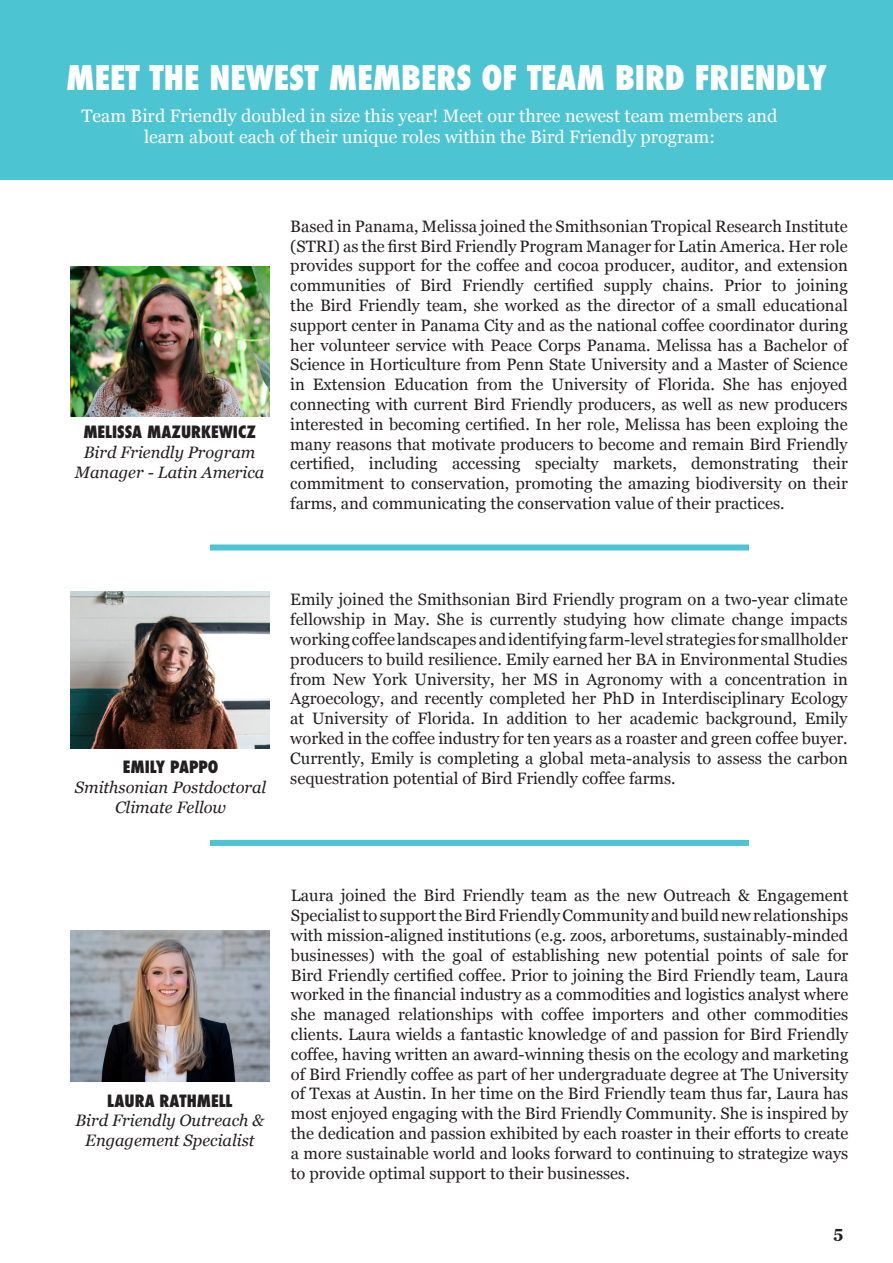
<style>
.page{position:relative;width:893px;height:1263px;background:#fff}
.page>*{position:absolute;margin:0;border:0;box-sizing:border-box;transform-origin:0 0}
.Page_Section_Title_-_Black{font:800 condensed 33px "Futura";color:#fff}
.Page_Section_Title_-_Black-2{font:18px/21.6px "Georgia";color:#fff;text-align:center}
.Page_Section_Title_-_Black-3{font:16.5px/19.8px "Georgia";color:#231f20;text-align:justify}
.Page_Section_Title_-_Black-4{font:italic 16.5px/19.8px "Georgia";color:#231f20;text-align:center}
.Page_Section_Title_-_Black-5{font:800 condensed 16.5px "Futura";color:#231f20}
.Page_Section_Title_-_Black-6{font:700 16.5px "Georgia";color:#231f20}
</style>
<div class="page">
<div style="left:0;top:0;width:893px;height:180px;background:#4dc4d1"></div>
<img style="left:70px;top:266px;width:199px;height:150px">
<img style="left:70px;top:592px;width:199px;height:157px">
<img style="left:70px;top:931px;width:199px;height:151px">
<div style="left:210px;top:544px;width:539px;height:6px;background:#4dc4d1"></div>
<div style="left:210px;top:840px;width:539px;height:6px;background:#4dc4d1"></div>
<p class="Page_Section_Title_-_Black" style="left:66px;top:55px;width:762px">MEET THE NEWEST MEMBERS OF TEAM BIRD FRIENDLY</p>
<p class="Page_Section_Title_-_Black-2" style="left:81px;top:104px;width:698px">Team Bird Friendly doubled in size this year! Meet our three newest team members and learn about each of their unique roles within the Bird Friendly program:</p>
<p class="Page_Section_Title_-_Black-5" style="left:83px;top:421px;width:174px">MELISSA MAZURKEWICZ</p>
<p class="Page_Section_Title_-_Black-4" style="left:75px;top:442px;width:191px">Bird Friendly Program<br>Manager - Latin America</p>
<p class="Page_Section_Title_-_Black-3" style="left:290px;top:216px;width:559px">Based in Panama, Melissa joined the Smithsonian Tropical Research Institute (STRI) as the first Bird Friendly Program Manager for Latin America. Her role provides support for the coffee and cocoa producer, auditor, and extension communities of Bird Friendly certified supply chains. Prior to joining the Bird Friendly team, she worked as the director of a small educational support center in Panama City and as the national coffee coordinator during her volunteer service with Peace Corps Panama. Melissa has a Bachelor of Science in Horticulture from Penn State University and a Master of Science in Extension Education from the University of Florida. She has enjoyed connecting with current Bird Friendly producers, as well as new producers interested in becoming certified. In her role, Melissa has been exploing the many reasons that motivate producers to become and remain Bird Friendly certified, including accessing specialty markets, demonstrating their commitment to conservation, promoting the amazing biodiversity on their farms, and communicating the conservation value of their practices.</p>
<p class="Page_Section_Title_-_Black-5" style="left:123px;top:756px;width:97px">EMILY PAPPO</p>
<p class="Page_Section_Title_-_Black-4" style="left:75px;top:776px;width:193px">Smithsonian Postdoctoral<br>Climate Fellow</p>
<p class="Page_Section_Title_-_Black-3" style="left:290px;top:589px;width:559px">Emily joined the Smithsonian Bird Friendly program on a two-year climate fellowship in May. She is currently studying how climate change impacts working coffee landscapes and identifying farm-level strategies for smallholder producers to build resilience. Emily earned her BA in Environmental Studies from New York University, her MS in Agronomy with a concentration in Agroecology, and recently completed her PhD in Interdisciplinary Ecology at University of Florida. In addition to her academic background, Emily worked in the coffee industry for ten years as a roaster and green coffee buyer.<br>Currently, Emily is completing a global meta-analysis to assess the carbon sequestration potential of Bird Friendly coffee farms.</p>
<p class="Page_Section_Title_-_Black-5" style="left:107px;top:1089px;width:127px">LAURA RATHMELL</p>
<p class="Page_Section_Title_-_Black-4" style="left:76px;top:1110px;width:190px">Bird Friendly Outreach &amp;<br>Engagement Specialist</p>
<p class="Page_Section_Title_-_Black-3" style="left:291px;top:885px;width:559px">Laura joined the Bird Friendly team as the new Outreach &amp; Engagement Specialist to support the Bird Friendly Community and build new relationships with mission-aligned institutions (e.g. zoos, arboretums, sustainably-minded businesses) with the goal of establishing new potential points of sale for Bird Friendly certified coffee. Prior to joining the Bird Friendly team, Laura worked in the financial industry as a commodities and logistics analyst where she managed relationships with coffee importers and other commodities clients. Laura wields a fantastic knowledge of and passion for Bird Friendly coffee, having written an award-winning thesis on the ecology and marketing of Bird Friendly coffee as part of her undergraduate degree at The University of Texas at Austin. In her time on the Bird Friendly team thus far, Laura has most enjoyed engaging with the Bird Friendly Community. She is inspired by the dedication and passion exhibited by each roaster in their efforts to create a more sustainable world and looks forward to continuing to strategize ways to provide optimal support to their businesses.</p>
<p class="Page_Section_Title_-_Black-6" style="left:834px;top:1220px;width:11px">5</p>
</div>
